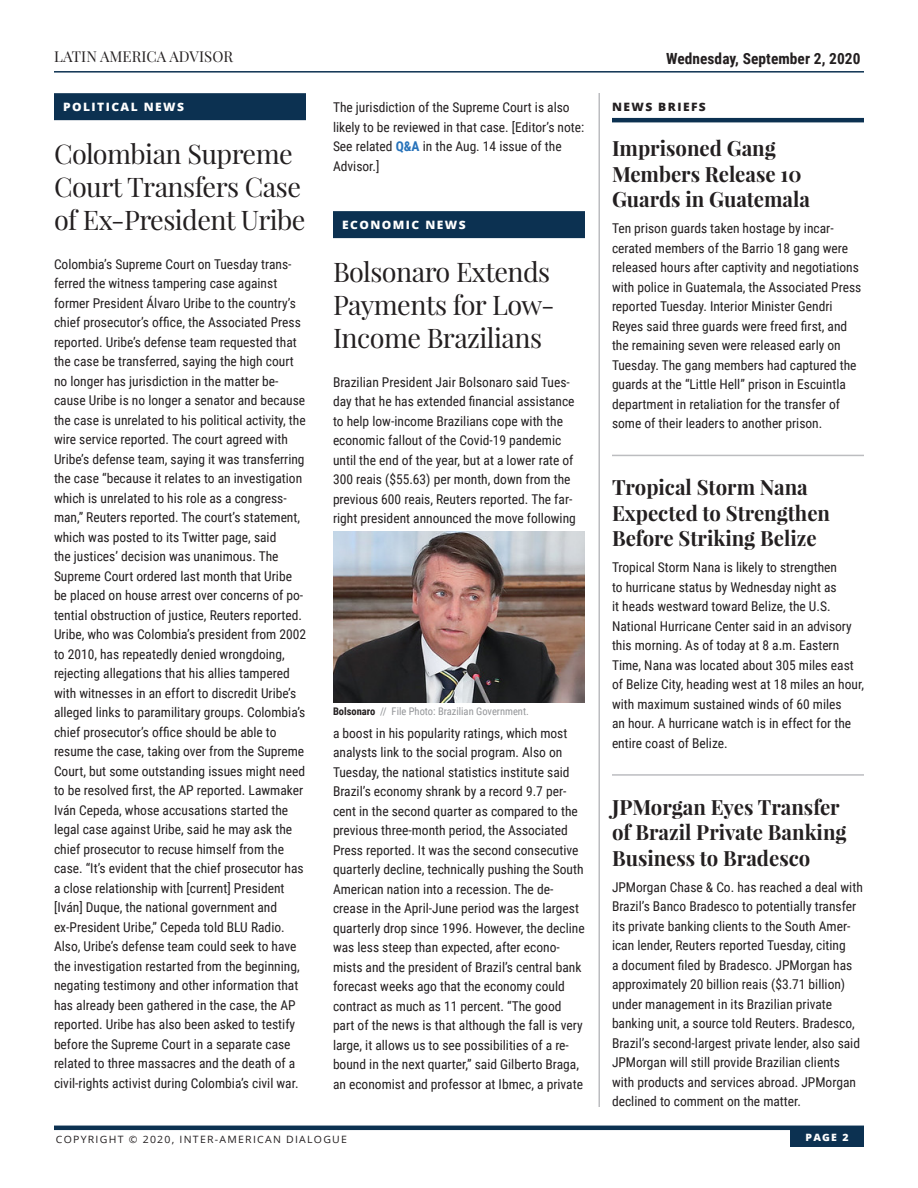
<style>
.page{position:relative;width:918px;height:1188px;background:#fff}
.page>*{position:absolute;margin:0;border:0;box-sizing:border-box;transform-origin:0 0}
.Subhead_18pt{font:27px/33px "Playfair Display";letter-spacing:-.02em;color:#231f20}
.Subhead-_14pt_-_BOLD{font:700 21px/25.5px "Playfair Display";color:#231f20}
.News_Briefs__Subhea{font:700 21px/25.5px "Playfair Display";color:#231f20}
.t1{font:700 15.3px "Roboto Condensed";letter-spacing:.005em;color:#231f20}
.t2{font:15px "Playfair Display";letter-spacing:.005em;color:#231f20}
.Subhead_18pt-2{font:13.5px/19.5px "Roboto Condensed";color:#231f20}
.News_Briefs__Subhea-2{font:13.5px/19.5px "Roboto Condensed";color:#231f20}
.News_Briefs__Body_T{font:13.5px/19.5px "Roboto Condensed";color:#231f20}
.Subhead-_14pt_-_BOLD-2{font:13.5px/19.5px "Roboto Condensed";color:#231f20}
.Sections_-_with_Blue{font:800 11.55px "Open Sans";letter-spacing:.12em;color:#fff;scale:1.04 1}
.News_Briefs__Title{font:800 11.55px "Open Sans";letter-spacing:.12em;color:#231f20;scale:1.04 1}
.Photo_caption{font:10.5px "Roboto Condensed";color:#939598}
.t3{font:10.05px "Open Sans";letter-spacing:.12em;color:#231f20;scale:1.04 1}
.t4{font:800 10.05px "Open Sans";color:#fff;scale:1.04 1}
.s1{font-weight:700;color:#2873ba}
.s2{font-weight:700;color:#231f20}
</style>
<div class="page">
<hr style="left:54px;top:1126px;width:810px;height:4px;background:#0c3151">
<div style="left:790px;top:1129px;width:74px;height:18px;background:#0c3151"></div>
<hr style="left:54px;top:71px;width:810px;height:2px;background:#0c3151">
<hr style="left:612px;top:118px;width:252px;height:4px;background:#0c3151">
<hr style="left:612px;top:455px;width:252px;height:1px;background:#bcbdc0">
<hr style="left:612px;top:774px;width:252px;height:2px;background:#bcbdc0">
<div style="left:54px;top:93px;width:252px;height:27px;background:#0c3151"></div>
<div style="left:333px;top:211px;width:252px;height:27px;background:#0c3151"></div>
<hr style="left:598px;top:93px;width:2px;height:1014px;background:#bcbdc0">
<img style="left:333px;top:531px;width:252px;height:172px">
<p class="t2" style="left:54px;top:47px;width:181px">LATIN AMERICA ADVISOR</p>
<p class="Sections_-_with_Blue" style="left:63px;top:98px;width:118px">POLITICAL NEWS</p>
<p class="Subhead_18pt" style="left:54px;top:137px;width:253px">Colombian Supreme<br>Court Transfers Case of Ex-President Uribe</p>
<p class="Subhead_18pt-2" style="left:54px;top:254px;width:254px">Colombia’s Supreme Court on Tuesday trans&shy;ferred the witness tampering case against former President Álvaro Uribe to the country’s chief prosecutor’s office, the Associated Press reported. Uribe’s defense team requested that the case be transferred, saying the high court no longer has jurisdiction in the matter be&shy;cause Uribe is no longer a senator and because the case is unrelated to his political activity, the wire service reported. The court agreed with Uribe’s defense team, saying it was transferring the case “because it relates to an investigation which is unrelated to his role as a congress&shy;man,” Reuters reported. The court’s statement, which was posted to its Twitter page, said<br>the justices’ decision was unanimous. The Supreme Court ordered last month that Uribe be placed on house arrest over concerns of po&shy;tential obstruction of justice, Reuters reported.<br>Uribe, who was Colombia’s president from 2002 to 2010, has repeatedly denied wrongdoing, rejecting allegations that his allies tampered with witnesses in an effort to discredit Uribe’s alleged links to paramilitary groups. Colombia’s chief prosecutor’s office should be able to resume the case, taking over from the Supreme Court, but some outstanding issues might need to be resolved first, the AP reported. Lawmaker Iván Cepeda, whose accusations started the legal case against Uribe, said he may ask the chief prosecutor to recuse himself from the case. “It’s evident that the chief prosecutor has a close relationship with [current] President [Iván] Duque, the national government and ex-President Uribe,” Cepeda told BLU Radio.<br>Also, Uribe’s defense team could seek to have the investigation restarted from the beginning, negating testimony and other information that has already been gathered in the case, the AP reported. Uribe has also been asked to testify before the Supreme Court in a separate case related to three massacres and the death of a civil-rights activist during Colombia’s civil war.</p>
<p class="Subhead_18pt-2" style="left:333px;top:97px;width:253px">The jurisdiction of the Supreme Court is also likely to be reviewed in that case. [Editor’s note:<br>See related <span class="s1">Q&amp;A</span> in the Aug. 14 issue of the Advisor.]</p>
<p class="Sections_-_with_Blue" style="left:342px;top:216px;width:120px">ECONOMIC NEWS</p>
<p class="Subhead_18pt" style="left:333px;top:255px;width:223px">Bolsonaro Extends<br>Payments for Low-<br>Income Brazilians</p>
<p class="Subhead_18pt-2" style="left:333px;top:372px;width:244px">Brazilian President Jair Bolsonaro said Tues&shy;day that he has extended financial assistance to help low-income Brazilians cope with the economic fallout of the Covid-19 pandemic until the end of the year, but at a lower rate of 300 reais ($55.63) per month, down from the previous 600 reais, Reuters reported. The far&shy;right president announced the move following</p>
<p class="Photo_caption" style="left:333px;top:704px;width:197px"><span class="s2">Bolsonaro</span> // File Photo: Brazilian Government.</p>
<p class="Subhead_18pt-2" style="left:333px;top:723px;width:253px">a boost in his popularity ratings, which most analysts link to the social program. Also on Tuesday, the national statistics institute said Brazil’s economy shrank by a record 9.7 per&shy;cent in the second quarter as compared to the previous three-month period, the Associated Press reported. It was the second consecutive quarterly decline, technically pushing the South American nation into a recession. The de&shy;crease in the April-June period was the largest quarterly drop since 1996. However, the decline was less steep than expected, after econo&shy;mists and the president of Brazil’s central bank forecast weeks ago that the economy could contract as much as 11 percent. “The good part of the news is that although the fall is very large, it allows us to see possibilities of a re&shy;bound in the next quarter,” said Gilberto Braga, an economist and professor at Ibmec, a private</p>
<p class="t1" style="left:666px;top:47px;width:196px">Wednesday, September 2, 2020</p>
<p class="News_Briefs__Title" style="left:612px;top:98px;width:92px">NEWS BRIEFS</p>
<p class="Subhead-_14pt_-_BOLD" style="left:612px;top:135px;width:200px">Imprisoned Gang<br>Members Release 10<br>Guards in Guatemala</p>
<p class="News_Briefs__Body_T" style="left:612px;top:218px;width:251px">Ten prison guards taken hostage by incar&shy;cerated members of the Barrio 18 gang were released hours after captivity and negotiations with police in Guatemala, the Associated Press reported Tuesday. Interior Minister Gendri Reyes said three guards were freed first, and the remaining seven were released early on Tuesday. The gang members had captured the guards at the “Little Hell” prison in Escuintla department in retaliation for the transfer of some of their leaders to another prison.</p>
<p class="Subhead-_14pt_-_BOLD" style="left:612px;top:474px;width:220px">Tropical Storm Nana<br>Expected to Strengthen<br>Before Striking Belize</p>
<p class="Subhead-_14pt_-_BOLD-2" style="left:612px;top:557px;width:254px">Tropical Storm Nana is likely to strengthen<br>to hurricane status by Wednesday night as<br>it heads westward toward Belize, the U.S.<br>National Hurricane Center said in an advisory this morning. As of today at 8 a.m. Eastern Time, Nana was located about 305 miles east of Belize City, heading west at 18 miles an hour, with maximum sustained winds of 60 miles<br>an hour. A hurricane watch is in effect for the entire coast of Belize.</p>
<p class="News_Briefs__Subhea" style="left:612px;top:794px;width:236px">JPMorgan Eyes Transfer of Brazil Private Banking<br>Business to Bradesco</p>
<p class="News_Briefs__Subhea-2" style="left:612px;top:877px;width:252px">JPMorgan Chase &amp; Co. has reached a deal with Brazil’s Banco Bradesco to potentially transfer its private banking clients to the South Amer&shy;ican lender, Reuters reported Tuesday, citing<br>a document filed by Bradesco. JPMorgan has approximately 20 billion reais ($3.71 billion) under management in its Brazilian private banking unit, a source told Reuters. Bradesco, Brazil’s second-largest private lender, also said JPMorgan will still provide Brazilian clients with products and services abroad. JPMorgan declined to comment on the matter.</p>
<p class="t3" style="left:56px;top:1132px;width:281px">COPYRIGHT © 2020, INTER-AMERICAN DIALOGUE</p>
<p class="t4" style="left:806px;top:1129px;width:43px">PAGE 2</p>
</div>
